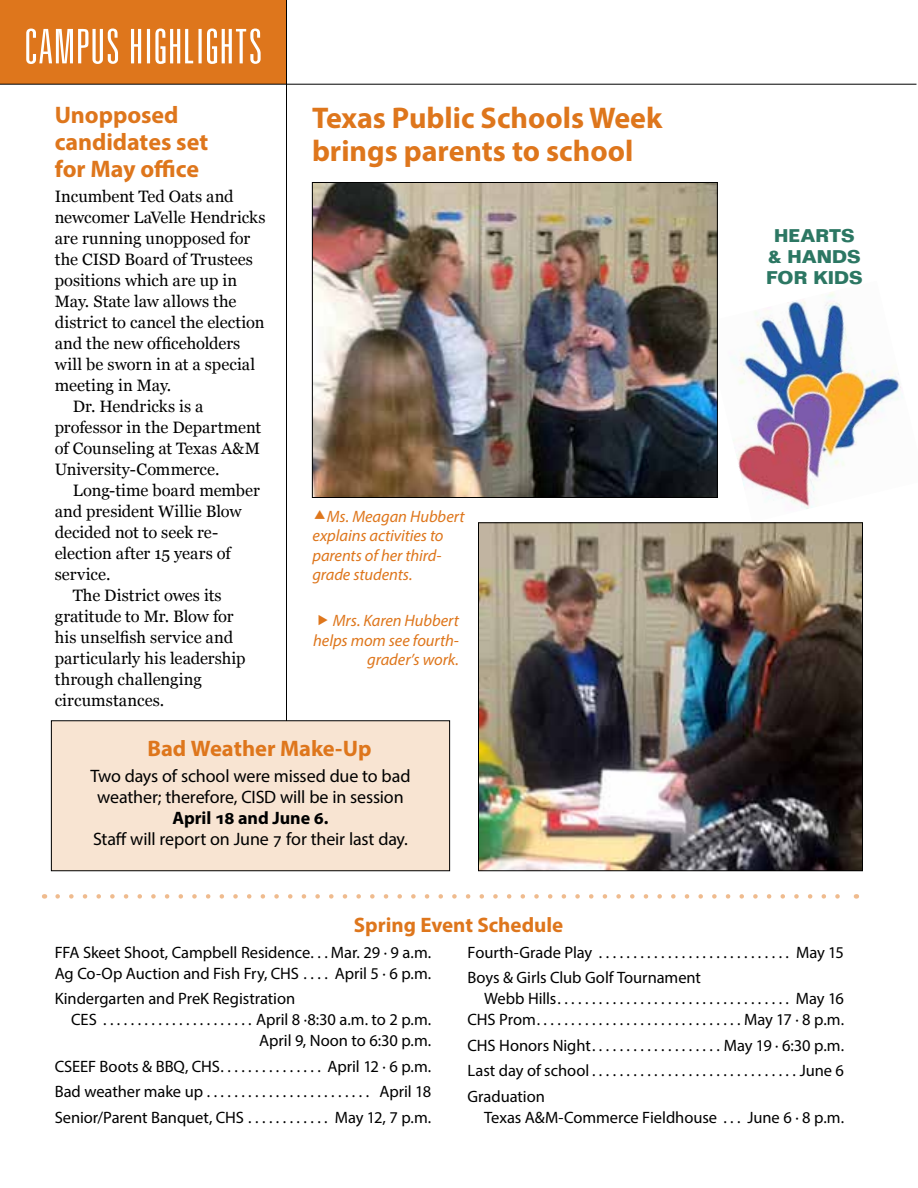
<style>
.page{position:relative;width:918px;height:1188px;background:#fff}
.page>*{position:absolute;margin:0;border:0;box-sizing:border-box;transform-origin:0 0}
.t1{font:700 30px/33px "Myriad Pro";color:#de761c}
.t2{font:700 24px/27px "Myriad Pro";letter-spacing:-.005em;color:#de761c}
.t3{font:700 22.5px "Myriad Pro";letter-spacing:-.005em;color:#de761c}
.t4{font:700 21px "Myriad Pro";color:#de761c}
.t5{font:18px/21px "Myriad Pro";letter-spacing:-.01em;color:#000;text-align:center}
.t6{font:700 18px/21px "Folio";color:#2c7763;text-align:center}
.t7{font:700 18px "Myriad Pro";color:#000}
.t8{font:16.5px/25.5px "Myriad Pro";letter-spacing:-.005em;color:#000}
.t9{font:16.5px "Georgia";color:#000}
.t10{font:italic 16.5px/19.5px "Myriad Pro";letter-spacing:-.005em;color:#de761c}
</style>
<div class="page">
<img style="left:731px;top:292px;width:172px;height:217px">
<div style="left:0;top:0;width:286px;height:84px;background:#de761c"></div>
<hr style="left:0;top:84px;width:916px;height:1px;background:#000">
<svg style="left:26px;top:28px;width:235px;height:36px"></svg>
<hr style="left:286px;top:0;width:1px;height:744px;background:#000">
<img style="left:314px;top:184px;width:402px;height:312px">
<div style="left:312px;top:182px;width:406px;height:316px;border:1px solid #000"></div>
<div style="left:51px;top:721px;width:399px;height:150px;background:#f8e4d2"></div>
<img style="left:480px;top:524px;width:381px;height:345px">
<div style="left:478px;top:522px;width:385px;height:349px;border:1px solid #000"></div>
<svg style="left:58px;top:894px;width:782px;height:5px"></svg>
<h2 class="t2" style="left:55px;top:101px;width:155px">Unopposed candidates set for May office</h2>
<p class="t9" style="left:55px;top:187px;width:181px">Incumbent Ted Oats and</p>
<p class="t9" style="left:55px;top:208px;width:212px">newcomer LaVelle Hendricks</p>
<p class="t9" style="left:55px;top:229px;width:197px">are running unopposed for</p>
<p class="t9" style="left:55px;top:250px;width:200px">the CISD Board of Trustees</p>
<p class="t9" style="left:55px;top:271px;width:184px">positions which are up in</p>
<p class="t9" style="left:55px;top:292px;width:183px">May. State law allows the</p>
<p class="t9" style="left:55px;top:313px;width:211px">district to cancel the election</p>
<p class="t9" style="left:55px;top:334px;width:187px">and the new officeholders</p>
<p class="t9" style="left:55px;top:355px;width:202px">will be sworn in at a special</p>
<p class="t9" style="left:55px;top:376px;width:118px">meeting in May.</p>
<p class="t9" style="left:73px;top:397px;width:132px">Dr. Hendricks is a</p>
<p class="t9" style="left:55px;top:418px;width:208px">professor in the Department</p>
<p class="t9" style="left:55px;top:439px;width:207px">of Counseling at Texas A&amp;M</p>
<p class="t9" style="left:55px;top:460px;width:166px">University-Commerce.</p>
<p class="t9" style="left:73px;top:481px;width:189px">Long-time board member</p>
<p class="t9" style="left:55px;top:502px;width:188px">and president Willie Blow</p>
<p class="t9" style="left:55px;top:523px;width:165px">decided not to seek re-</p>
<p class="t9" style="left:55px;top:544px;width:178px">election after 15 years of</p>
<p class="t9" style="left:55px;top:565px;width:57px">service.</p>
<p class="t9" style="left:73px;top:586px;width:150px">The District owes its</p>
<p class="t9" style="left:55px;top:607px;width:180px">gratitude to Mr. Blow for</p>
<p class="t9" style="left:55px;top:628px;width:180px">his unselfish service and</p>
<p class="t9" style="left:55px;top:649px;width:192px">particularly his leadership</p>
<p class="t9" style="left:55px;top:670px;width:149px">through challenging</p>
<p class="t9" style="left:55px;top:691px;width:111px">circumstances.</p>
<h3 class="t3" style="left:148px;top:734px;width:225px">Bad Weather Make-Up</h3>
<p class="t5" style="left:90px;top:765px;width:322px">Two days of school were missed due to bad weather; therefore, CISD will be in session</p>
<p class="t7" style="left:172px;top:806px;width:157px">April 18 and June 6.</p>
<p class="t5" style="left:93px;top:828px;width:315px">Staff will report on June 7 for their last day.</p>
<h1 class="t1" style="left:312px;top:100px;width:352px">Texas Public Schools Week brings parents to school</h1>
<p class="t10" style="left:312px;top:506px;width:154px;text-indent:15px">Ms. Meagan Hubbert explains activities to parents of her third&shy;grade students.</p>
<p class="t10" style="left:313px;top:611px;width:147px;text-align:right">Mrs. Karen Hubbert helps mom see fourth&shy;grader’s work.</p>
<p class="t6" style="left:766px;top:225px;width:98px">HEARTS &amp; HANDS<br>FOR KIDS</p>
<p class="t4" style="left:354px;top:911px;width:211px">Spring Event Schedule</p>
<p class="t8" style="left:55px;top:941px;width:377px;line-height:21px">FFA Skeet Shoot, Campbell Residence . . Mar. 29 · 9 a.m.<br>Ag Co-Op Auction and Fish Fry, CHS . . . . April 5 · 6 p.m.</p>
<p class="t8" style="left:55px;top:986px;width:242px">Kindergarten and PreK Registration</p>
<p class="t8" style="left:71px;top:1007px;width:360px">CES . . . . . . . . . . . . . . . . . . . . . . April 8 ·8:30 a.m. to 2 p.m.</p>
<p class="t8" style="left:259px;top:1028px;width:172px">April 9, Noon to 6:30 p.m.</p>
<p class="t8" style="left:55px;top:1053px;width:378px;text-align:justify">CSEEF Boots &amp; BBQ, CHS . . . . . . . . . . . . . . . April 12 · 6 p.m.<br>Bad weather make up . . . . . . . . . . . . . . . . . . . . . . . . April 18<br>Senior/Parent Banquet, CHS . . . . . . . . . . . . May 12, 7 p.m.</p>
<p class="t8" style="left:468px;top:939px;width:378px">Fourth-Grade Play . . . . . . . . . . . . . . . . . . . . . . . . . . . . May 15<br>Boys &amp; Girls Club Golf Tournament</p>
<p class="t8" style="left:468px;top:988px;width:378px;line-height:21px;text-align:right">Webb Hills . . . . . . . . . . . . . . . . . . . . . . . . . . . . . . . . . . May 16<br>CHS Prom . . . . . . . . . . . . . . . . . . . . . . . . . . . . . . May 17 · 8 p.m.</p>
<p class="t8" style="left:468px;top:1032px;width:378px;text-align:justify">CHS Honors Night . . . . . . . . . . . . . . . . . . . May 19 · 6:30 p.m.<br>Last day of school . . . . . . . . . . . . . . . . . . . . . . . . . . . . . . June 6<br>Graduation</p>
<p class="t8" style="left:484px;top:1104px;width:360px">Texas A&amp;M-Commerce Fieldhouse . . June 6 · 8 p.m.</p>
</div>
